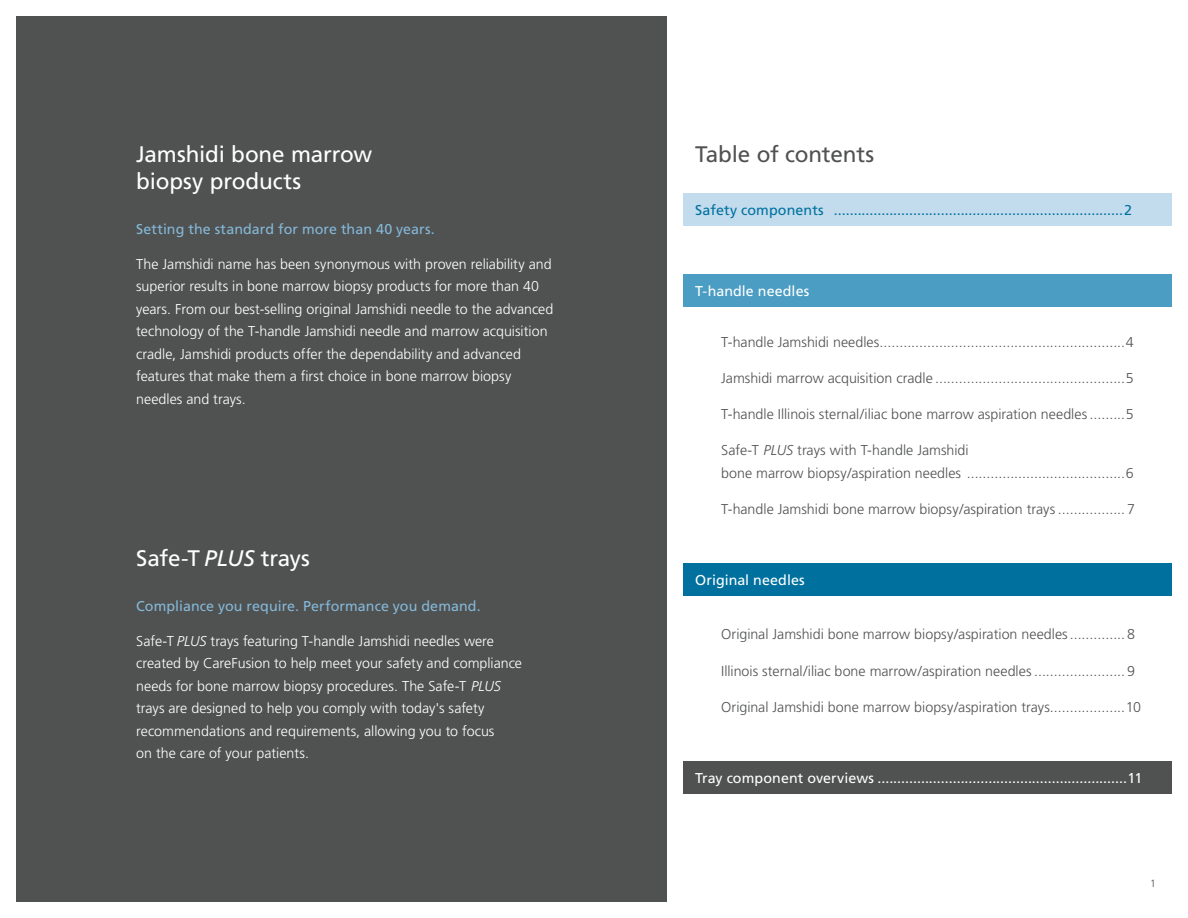
<style>
.page{position:relative;width:1188px;height:918px;background:#fff}
.page>*{position:absolute;margin:0;border:0;box-sizing:border-box;transform-origin:0 0}
.t1{font:22.5px/27px "Frutiger";letter-spacing:-.01em;color:#fff}
.t2{font:22.5px "Frutiger";letter-spacing:-.01em;color:#505151}
.t3{font:300 14.25px/22.5px "Frutiger";color:#fff}
.t4{font:300 14.25px/22.5px "Frutiger";color:#505151}
.t5{font:14.25px "Frutiger";letter-spacing:.005em;color:#fff}
.t6{font:14.25px "Frutiger";letter-spacing:.01em;color:#00719f}
.t7{font:14.25px "Frutiger";letter-spacing:.005em;color:#84b8d7}
.t8{font:300 10.5px "Frutiger";color:#505151}
.s1{font-style:italic}
</style>
<div class="page">
<div style="left:16px;top:16px;width:651px;height:886px;background:#505151"></div>
<div style="left:684px;top:193px;width:488px;height:33px;background:#c3dced"></div>
<div style="left:684px;top:275px;width:488px;height:32px;background:#4b9dc3"></div>
<div style="left:684px;top:563px;width:488px;height:32px;background:#00719f"></div>
<div style="left:684px;top:762px;width:488px;height:32px;background:#505151"></div>
<h1 class="t1" style="left:136px;top:141px;width:238px">Jamshidi bone marrow biopsy products</h1>
<p class="t7" style="left:136px;top:220px;width:300px">Setting the standard for more than 40 years.</p>
<p class="t3" style="left:136px;top:253px;width:419px">The Jamshidi name has been synonymous with proven reliability and superior results in bone marrow biopsy products for more than 40 years. From our best-selling original Jamshidi needle to the advanced technology of the T-handle Jamshidi needle and marrow acquisition cradle, Jamshidi products offer the dependability and advanced features that make them a first choice in bone marrow biopsy needles and trays.</p>
<h1 class="t1" style="left:136px;top:545px;width:175px">Safe-T <span class="s1">PLUS</span> trays</h1>
<p class="t7" style="left:136px;top:598px;width:346px">Compliance you require. Performance you demand.</p>
<p class="t3" style="left:136px;top:630px;width:387px">Safe-T <span class="s1">PLUS</span> trays featuring T-handle Jamshidi needles were created by CareFusion to help meet your safety and compliance needs for bone marrow biopsy procedures. The Safe-T <span class="s1">PLUS </span>trays are designed to help you comply with today's safety recommendations and requirements, allowing you to focus<br>on the care of your patients.</p>
<h1 class="t2" style="left:695px;top:141px;width:180px">Table of contents</h1>
<p class="t6" style="left:695px;top:202px;width:438px">Safety components .........................................................................2</p>
<p class="t5" style="left:695px;top:283px;width:116px">T-handle needles</p>
<p class="t4" style="left:721px;top:331px;width:414px">T-handle Jamshidi needles..............................................................4</p>
<p class="t4" style="left:721px;top:367px;width:414px">Jamshidi marrow acquisition cradle ................................................5</p>
<p class="t4" style="left:721px;top:403px;width:414px">T-handle Illinois sternal/iliac bone marrow aspiration needles .........5</p>
<p class="t4" style="left:721px;top:439px;width:414px">Safe-T <span class="s1">PLUS</span> trays with T-handle Jamshidi<br>bone marrow biopsy/aspiration needles ........................................6</p>
<p class="t4" style="left:721px;top:498px;width:416px">T-handle Jamshidi bone marrow biopsy/aspiration trays ................. 7</p>
<p class="t5" style="left:695px;top:571px;width:111px">Original needles</p>
<p class="t4" style="left:721px;top:623px;width:416px">Original Jamshidi bone marrow biopsy/aspiration needles.............. 8</p>
<p class="t4" style="left:721px;top:660px;width:416px">Illinois sternal/iliac bone marrow/aspiration needles ....................... 9</p>
<p class="t4" style="left:721px;top:696px;width:422px">Original Jamshidi bone marrow biopsy/aspiration trays...................10</p>
<p class="t5" style="left:695px;top:770px;width:449px">Tray component overviews ...............................................................11</p>
<p class="t8" style="left:1150px;top:878px;width:7px">1</p>
</div>
